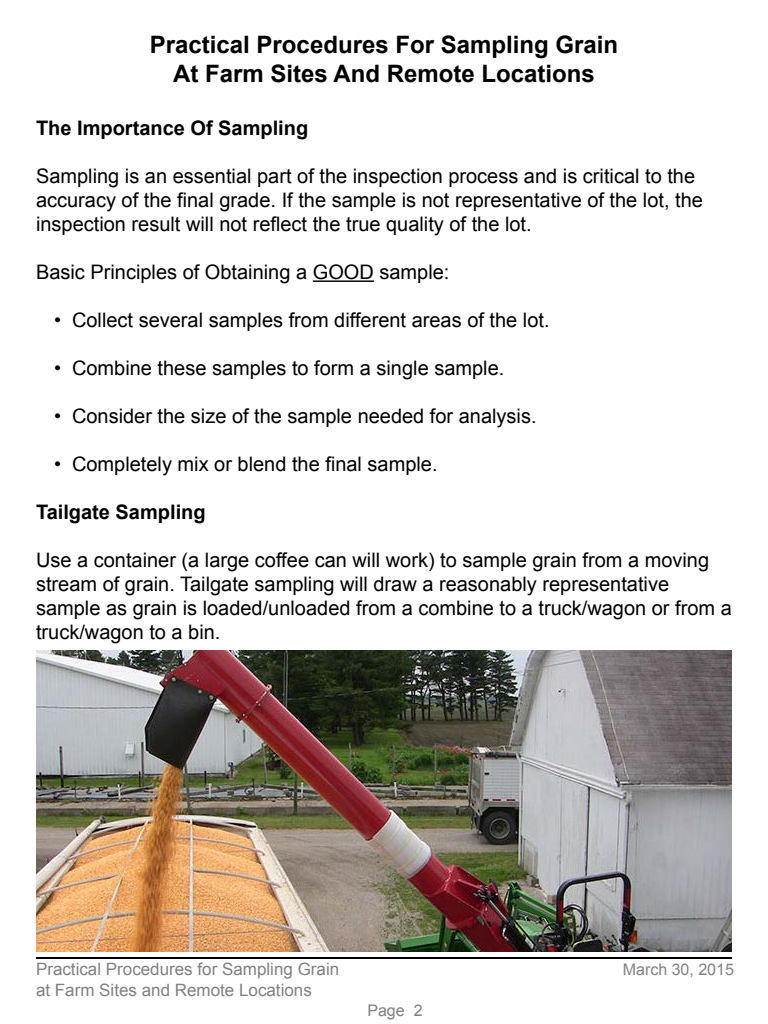
<style>
.page{position:relative;width:768px;height:1024px;background:#fff}
.page>*{position:absolute;margin:0;border:0;box-sizing:border-box;transform-origin:0 0}
.t1{font:700 24px "Arial";color:#000}
.t2{font:20px/24px "Arial";color:#000}
.Section{font:700 20px "Arial";color:#000}
.t3{font:17px/20.4px "Arial";color:#808080}
.t4{font:16px "Arial";color:#828282}
.t5{font:16px "Arial";color:#808080}
</style>
<div class="page">
<hr style="left:36px;top:957px;width:696px;height:2px;background:#000">
<hr style="left:313px;top:280px;width:61px;height:2px;background:#000">
<img style="left:36px;top:650px;width:696px;height:302px">
<p class="t1" style="left:150px;top:29px;width:470px">Practical Procedures For Sampling Grain</p>
<p class="t1" style="left:173px;top:58px;width:423px">At Farm Sites And Remote Locations</p>
<p class="Section" style="left:36px;top:115px;width:274px">The Importance Of Sampling</p>
<p class="t2" style="left:36px;top:164px;width:669px">Sampling is an essential part of the inspection process and is critical to the accuracy of the final grade. If the sample is not representative of the lot, the inspection result will not reflect the true quality of the lot.</p>
<p class="t2" style="left:36px;top:260px;width:415px">Basic Principles of Obtaining a GOOD sample:</p>
<p class="t2" style="left:54px;top:308px;width:497px">• Collect several samples from different areas of the lot.</p>
<p class="t2" style="left:54px;top:356px;width:452px">• Combine these samples to form a single sample.</p>
<p class="t2" style="left:54px;top:404px;width:484px">• Consider the size of the sample needed for analysis.</p>
<p class="t2" style="left:54px;top:452px;width:385px">• Completely mix or blend the final sample.</p>
<p class="Section" style="left:36px;top:499px;width:171px">Tailgate Sampling</p>
<p class="t2" style="left:36px;top:548px;width:697px">Use a container (a large coffee can will work) to sample grain from a moving stream of grain. Tailgate sampling will draw a reasonably representative sample as grain is loaded/unloaded from a combine to a truck/wagon or from a truck/wagon to a bin.</p>
<p class="t3" style="left:36px;top:959px;width:305px">Practical Procedures for Sampling Grain at Farm Sites and Remote Locations</p>
<p class="t4" style="left:623px;top:959px;width:113px">March 30, 2015</p>
<p class="t5" style="left:367px;top:1000px;width:57px">Page 2</p>
</div>
